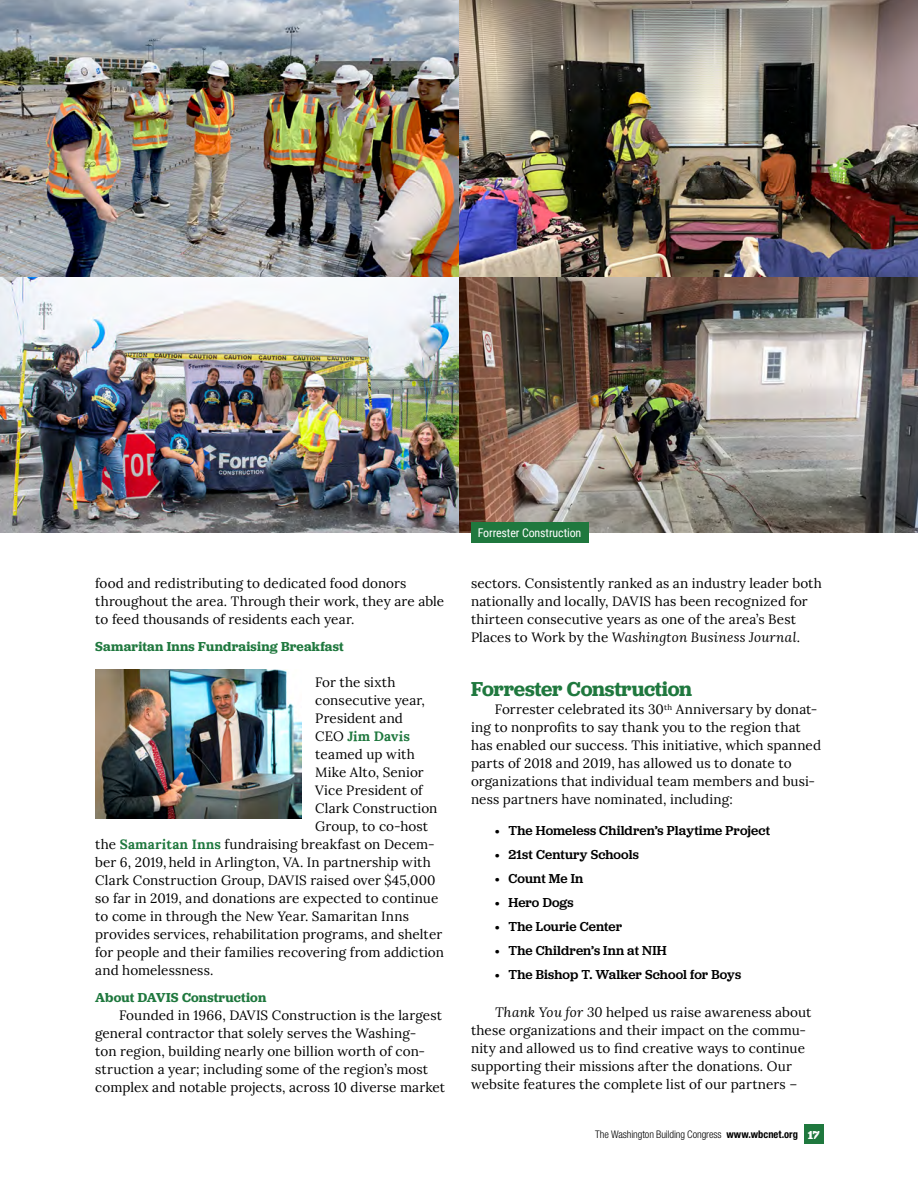
<style>
.page{position:relative;width:918px;height:1188px;background:#fff}
.page>*{position:absolute;margin:0;border:0;box-sizing:border-box;transform-origin:0 0}
.t1{font:600 21px "Jubilat";letter-spacing:-.01em;color:#1f783e}
.t2{font:13.5px/18px "Lora";letter-spacing:.005em;color:#000}
.t3{font:500 13.5px "Jubilat";letter-spacing:.01em;color:#000}
.t4{font:600 13.5px "Jubilat";letter-spacing:.015em;color:#1f783e}
.t5{font:700 13.5px "Lora";letter-spacing:.01em;color:#1f783e}
.t6{font:12px "Roboto Condensed";letter-spacing:-.01em;color:#fff}
.t7{font:300 condensed 10.5px "Helvetica Neue LT Std";letter-spacing:-.01em;color:#000}
.s1{font-weight:400;color:#000}
.s2{font-weight:700;color:#1f783e}
.s3{font-style:italic}
.s4{font-weight:700}
.s5{font-family:"Jubilat";font-weight:700;font-stretch:normal;font-size:12px;color:#fff}
</style>
<div class="page">
<div style="left:804px;top:1124px;width:20px;height:20px;background:#1f783e"></div>
<img style="left:95px;top:669px;width:207px;height:150px">
<img style="left:1px;top:0;width:917px;height:532px">
<div style="left:471px;top:522px;width:117px;height:21px;background:#1f783e"></div>
<p class="t2" style="left:95px;top:573px;width:350px">food and redistributing to dedicated food donors throughout the area. Through their work, they are able to feed thousands of residents each year.</p>
<p class="t4" style="left:95px;top:638px;width:250px">Samaritan Inns Fundraising Breakfast</p>
<p class="t2" style="left:315px;top:672px;width:82px">For the sixth</p>
<p class="t2" style="left:315px;top:690px;width:111px">consecutive year,</p>
<p class="t2" style="left:315px;top:708px;width:89px">President and</p>
<p class="t5" style="left:315px;top:725px;width:96px"><span class="s1">CEO</span> Jim Davis</p>
<p class="t2" style="left:315px;top:744px;width:101px">teamed up with</p>
<p class="t2" style="left:315px;top:762px;width:110px">Mike Alto, Senior</p>
<p class="t2" style="left:315px;top:780px;width:109px">Vice President of</p>
<p class="t2" style="left:315px;top:798px;width:124px">Clark Construction</p>
<p class="t2" style="left:315px;top:816px;width:114px">Group, to co-host</p>
<p class="t2" style="left:95px;top:834px;width:341px">the <span class="s2">Samaritan Inns</span> fundraising breakfast on Decem-</p>
<p class="t2" style="left:95px;top:852px;width:337px">ber 6, 2019, held in Arlington, VA. In partnership with</p>
<p class="t2" style="left:95px;top:870px;width:342px">Clark Construction Group, DAVIS raised over $45,000</p>
<p class="t2" style="left:95px;top:888px;width:345px">so far in 2019, and donations are expected to continue</p>
<p class="t2" style="left:95px;top:906px;width:315px">to come in through the New Year. Samaritan Inns</p>
<p class="t2" style="left:95px;top:924px;width:348px">provides services, rehabilitation programs, and shelter</p>
<p class="t2" style="left:95px;top:942px;width:350px">for people and their families recovering from addiction</p>
<p class="t2" style="left:95px;top:960px;width:120px">and homelessness.</p>
<p class="t4" style="left:95px;top:989px;width:173px">About DAVIS Construction</p>
<p class="t2" style="left:95px;top:1005px;width:351px;text-indent:24px">Founded in 1966, DAVIS Construction is the largest general contractor that solely serves the Washing-<br>ton region, building nearly one billion worth of con&shy;struction a year; including some of the region’s most complex and notable projects, across 10 diverse market</p>
<p class="t6" style="left:478px;top:524px;width:105px">Forrester Construction</p>
<p class="t2" style="left:471px;top:573px;width:352px">sectors. Consistently ranked as an industry leader both nationally and locally, DAVIS has been recognized for thirteen consecutive years as one of the area’s Best Places to Work by the <span class="s3">Washington Business Journal</span>.</p>
<h1 class="t1" style="left:471px;top:676px;width:223px">Forrester Construction</h1>
<p class="t2" style="left:471px;top:699px;width:352px;text-indent:24px">Forrester celebrated its 30<sup>th</sup> Anniversary by donat&shy;ing to nonprofits to say thank you to the region that has enabled our success. This initiative, which spanned parts of 2018 and 2019, has allowed us to donate to organizations that individual team members and busi&shy;ness partners have nominated, including:</p>
<p class="t3" style="left:495px;top:822px;width:277px">• The Homeless Children’s Playtime Project</p>
<p class="t3" style="left:495px;top:846px;width:145px">• 21st Century Schools</p>
<p class="t3" style="left:495px;top:870px;width:90px">• Count Me In</p>
<p class="t3" style="left:495px;top:894px;width:80px">• Hero Dogs</p>
<p class="t3" style="left:495px;top:918px;width:128px">• The Lourie Center</p>
<p class="t3" style="left:495px;top:942px;width:173px">• The Children’s Inn at NIH</p>
<p class="t3" style="left:495px;top:965px;width:248px">• The Bishop T. Walker School for Boys</p>
<p class="t2" style="left:471px;top:1002px;width:342px;text-indent:24px"><span class="s3">Thank You for 30</span> helped us raise awareness about these organizations and their impact on the commu&shy;nity and allowed us to find creative ways to continue supporting their missions after the donations. Our website features the complete list of our partners –</p>
<p class="t7" style="left:595px;top:1129px;width:226px">The Washington Building Congress <span class="s4">www.wbcnet.org</span> <span class="s5">17</span></p>
</div>
